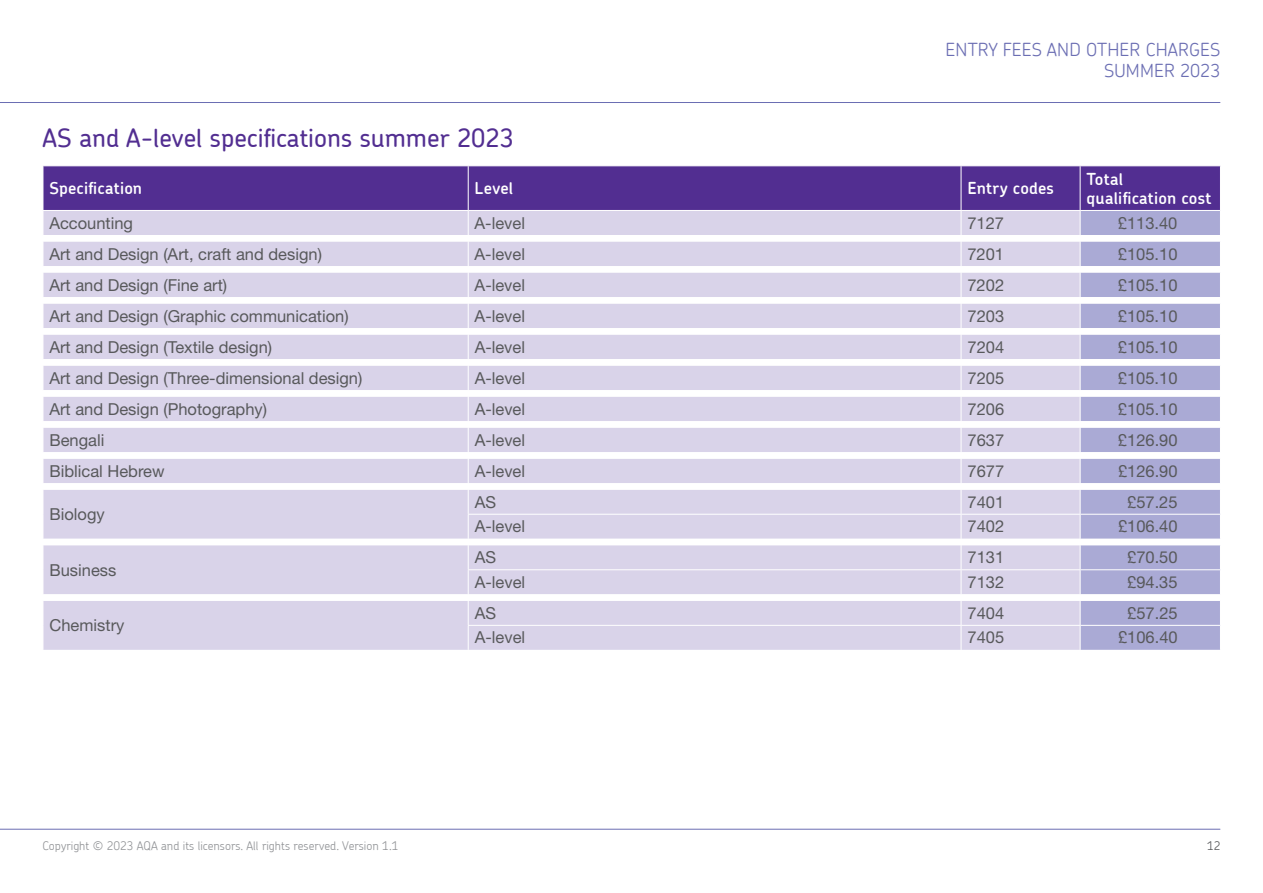
<style>
.page{position:relative;width:1263px;height:893px;background:#fff}
.page>*{position:absolute;margin:0;border:0;box-sizing:border-box;transform-origin:0 0}
.t1{font:500 25.5px "AQA Chevin Pro";color:#522e91}
.t2{font:300 18px/21px "AQA Chevin Pro";letter-spacing:.005em;color:#6b6eb3;text-align:right}
.t3{font:16.5px "Helvetica Neue LT Std";color:#58595b}
.t4{font:600 16.5px/19.5px "AQA Chevin Pro";letter-spacing:.01em;color:#fff}
.t5{font:300 12px "AQA Chevin Pro";color:#939598}
.t6{font:300 12px "AQA Chevin Pro";color:#58595b}
</style>
<div class="page">
<hr style="left:0;top:829px;width:1220px;height:1px;background:#6b6eb3">
<hr style="left:0;top:102px;width:1220px;height:1px;background:#6b6eb3">
<div style="left:44px;top:166px;width:1176px;height:44px;background:#522e91"></div>
<div style="left:44px;top:211px;width:1036px;height:24px;background:#d9d3e9"></div>
<div style="left:1081px;top:211px;width:139px;height:24px;background:#aaaad5"></div>
<svg style="left:44px;top:241px;width:1176px;height:409px;fill:#d9d3e9"></svg>
<hr style="left:468px;top:166px;width:1px;height:44px;background:#fff">
<hr style="left:961px;top:166px;width:1px;height:44px;background:#fff">
<hr style="left:1080px;top:166px;width:1px;height:44px;background:#fff">
<hr style="left:468px;top:514px;width:493px;height:1px;background:#fff">
<hr style="left:961px;top:514px;width:119px;height:1px;background:#fff">
<hr style="left:1080px;top:514px;width:141px;height:1px;background:#fff">
<hr style="left:468px;top:569px;width:493px;height:1px;background:#fff">
<hr style="left:961px;top:569px;width:119px;height:1px;background:#fff">
<hr style="left:1080px;top:569px;width:141px;height:1px;background:#fff">
<hr style="left:468px;top:625px;width:493px;height:1px;background:#fff">
<hr style="left:961px;top:625px;width:119px;height:1px;background:#fff">
<hr style="left:1080px;top:625px;width:141px;height:1px;background:#fff">
<svg style="left:468px;top:211px;width:1px;height:439px"></svg>
<svg style="left:960px;top:211px;width:2px;height:439px"></svg>
<svg style="left:1080px;top:211px;width:1px;height:439px"></svg>
<svg style="left:43px;top:211px;width:1px;height:439px"></svg>
<p class="t2" style="left:946px;top:38px;width:276px">ENTRY FEES AND OTHER CHARGES<br>SUMMER 2023</p>
<h1 class="t1" style="left:43px;top:120px;width:473px">AS and A-level specifications summer 2023</h1>
<p class="t4" style="left:49px;top:178px;width:94px">Specification</p>
<p class="t4" style="left:475px;top:178px;width:40px">Level</p>
<p class="t4" style="left:967px;top:178px;width:88px">Entry codes</p>
<p class="t4" style="left:1086px;top:169px;width:126px">Total qualification cost</p>
<p class="t3" style="left:49px;top:213px;width:85px">Accounting</p>
<p class="t3" style="left:475px;top:213px;width:52px">A-level</p>
<p class="t3" style="left:967px;top:213px;width:38px">7127</p>
<p class="t3" style="left:1118px;top:213px;width:61px">£113.40</p>
<p class="t3" style="left:49px;top:244px;width:274px">Art and Design (Art, craft and design)</p>
<p class="t3" style="left:475px;top:244px;width:52px">A-level</p>
<p class="t3" style="left:967px;top:244px;width:38px">7201</p>
<p class="t3" style="left:1118px;top:244px;width:61px">£105.10</p>
<p class="t3" style="left:49px;top:275px;width:179px">Art and Design (Fine art)</p>
<p class="t3" style="left:475px;top:275px;width:52px">A-level</p>
<p class="t3" style="left:967px;top:275px;width:38px">7202</p>
<p class="t3" style="left:1118px;top:275px;width:61px">£105.10</p>
<p class="t3" style="left:49px;top:306px;width:301px">Art and Design (Graphic communication)</p>
<p class="t3" style="left:475px;top:306px;width:52px">A-level</p>
<p class="t3" style="left:967px;top:306px;width:38px">7203</p>
<p class="t3" style="left:1118px;top:306px;width:61px">£105.10</p>
<p class="t3" style="left:49px;top:337px;width:224px">Art and Design (Textile design)</p>
<p class="t3" style="left:475px;top:337px;width:52px">A-level</p>
<p class="t3" style="left:967px;top:337px;width:38px">7204</p>
<p class="t3" style="left:1118px;top:337px;width:61px">£105.10</p>
<p class="t3" style="left:49px;top:368px;width:314px">Art and Design (Three-dimensional design)</p>
<p class="t3" style="left:475px;top:368px;width:52px">A-level</p>
<p class="t3" style="left:967px;top:368px;width:38px">7205</p>
<p class="t3" style="left:1118px;top:368px;width:61px">£105.10</p>
<p class="t3" style="left:49px;top:399px;width:219px">Art and Design (Photography)</p>
<p class="t3" style="left:475px;top:399px;width:52px">A-level</p>
<p class="t3" style="left:967px;top:399px;width:38px">7206</p>
<p class="t3" style="left:1118px;top:399px;width:61px">£105.10</p>
<p class="t3" style="left:49px;top:430px;width:56px">Bengali</p>
<p class="t3" style="left:475px;top:430px;width:52px">A-level</p>
<p class="t3" style="left:967px;top:430px;width:38px">7637</p>
<p class="t3" style="left:1118px;top:430px;width:61px">£126.90</p>
<p class="t3" style="left:49px;top:461px;width:117px">Biblical Hebrew</p>
<p class="t3" style="left:475px;top:461px;width:52px">A-level</p>
<p class="t3" style="left:967px;top:461px;width:38px">7677</p>
<p class="t3" style="left:1118px;top:461px;width:61px">£126.90</p>
<p class="t3" style="left:49px;top:504px;width:57px">Biology</p>
<p class="t3" style="left:475px;top:492px;width:23px">AS</p>
<p class="t3" style="left:967px;top:492px;width:38px">7401</p>
<p class="t3" style="left:1127px;top:492px;width:52px">£57.25</p>
<p class="t3" style="left:475px;top:517px;width:52px">A-level</p>
<p class="t3" style="left:967px;top:517px;width:38px">7402</p>
<p class="t3" style="left:1118px;top:517px;width:61px">£106.40</p>
<p class="t3" style="left:50px;top:560px;width:68px">Business</p>
<p class="t3" style="left:50px;top:615px;width:76px">Chemistry</p>
<p class="t3" style="left:475px;top:548px;width:23px">AS</p>
<p class="t3" style="left:967px;top:548px;width:38px">7131</p>
<p class="t3" style="left:1127px;top:548px;width:52px">£70.50</p>
<p class="t3" style="left:475px;top:572px;width:52px">A-level</p>
<p class="t3" style="left:967px;top:572px;width:38px">7132</p>
<p class="t3" style="left:1127px;top:572px;width:52px">£94.35</p>
<p class="t3" style="left:475px;top:603px;width:23px">AS</p>
<p class="t3" style="left:968px;top:603px;width:38px">7404</p>
<p class="t3" style="left:1127px;top:603px;width:52px">£57.25</p>
<p class="t3" style="left:475px;top:628px;width:52px">A-level</p>
<p class="t3" style="left:968px;top:628px;width:38px">7405</p>
<p class="t3" style="left:1118px;top:628px;width:61px">£106.40</p>
<p class="t5" style="left:43px;top:838px;width:357px">Copyright © 2023 AQA and its licensors. All rights reserved. Version 1.1</p>
<p class="t6" style="left:1207px;top:838px;width:15px">12</p>
</div>
